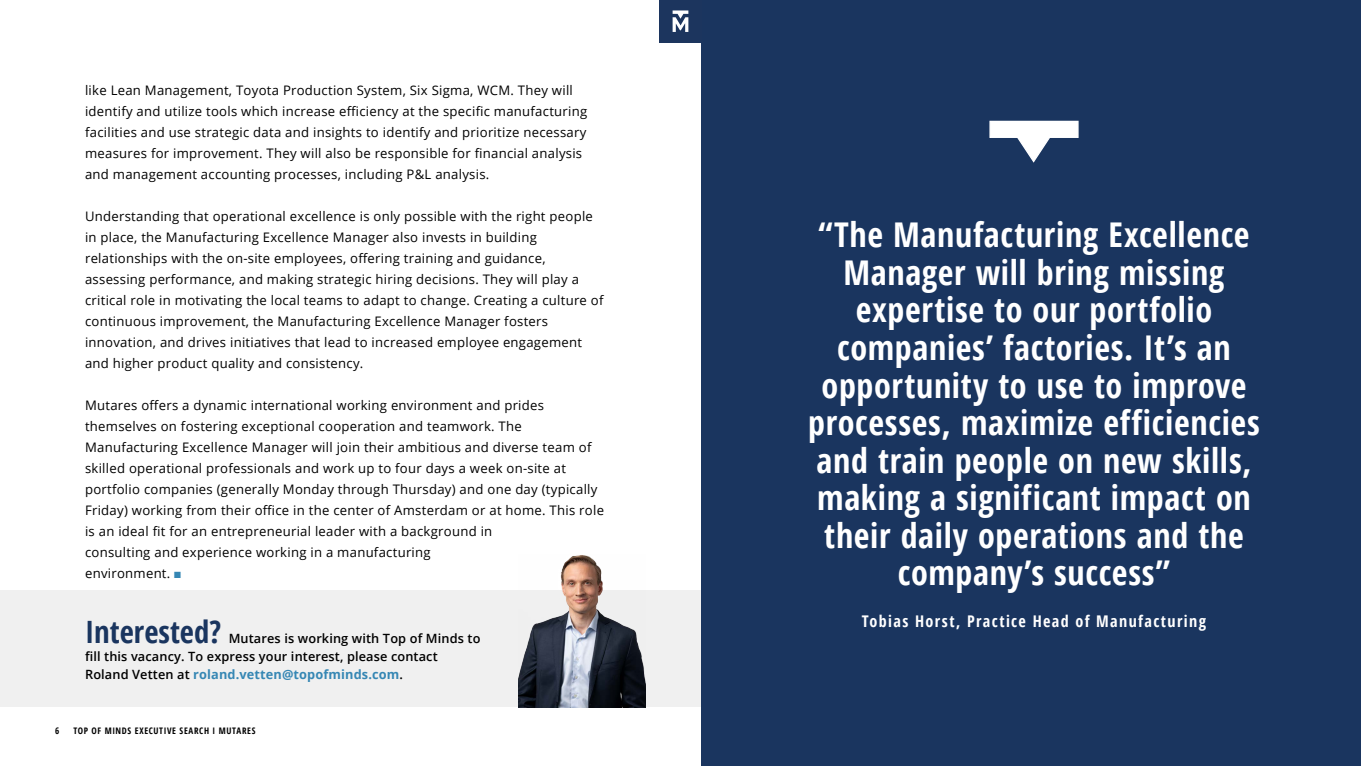
<style>
.page{position:relative;width:1361px;height:766px;background:#fff}
.page>*{position:absolute;margin:0;border:0;box-sizing:border-box;transform-origin:0 0}
.t1{font:700 condensed 34.05px/37.5px "Open Sans";letter-spacing:.02em;color:#fff;text-align:center}
.t2{font:700 condensed 30.75px "Open Sans";color:#1a355f}
.t3{font:700 condensed 16.12px "Open Sans";letter-spacing:.085em;color:#fff}
.t4{font:13.12px/21px "Open Sans";letter-spacing:.02em;color:#000}
.t5{font:600 12.75px/18px "Open Sans";letter-spacing:.01em;color:#000}
.t6{font:700 condensed 9px "Open Sans";letter-spacing:.075em;color:#000}
.s1{color:#3687b4}
.s2{font-weight:700;color:#3687b4}
</style>
<div class="page">
<div style="left:0;top:590px;width:702px;height:116px;background:#f0f0f0"></div>
<div style="left:702px;top:0;width:659px;height:765px;background:#1a355f"></div>
<svg style="left:989px;top:120px;width:90px;height:43px"></svg>
<img style="left:518px;top:555px;width:127px;height:151px">
<div style="left:659px;top:0;width:43px;height:43px;background:#1c355e"></div>
<svg style="left:672px;top:10px;width:16px;height:22px"></svg>
<p class="t4" style="left:85px;top:79px;width:504px">like Lean Management, Toyota Production System, Six Sigma, WCM. They will identify and utilize tools which increase efficiency at the specific manufacturing facilities and use strategic data and insights to identify and prioritize necessary measures for improvement. They will also be responsible for financial analysis and management accounting processes, including P&amp;L analysis.</p>
<p class="t4" style="left:85px;top:205px;width:520px">Understanding that operational excellence is only possible with the right people in place, the Manufacturing Excellence Manager also invests in building relationships with the on-site employees, offering training and guidance, assessing performance, and making strategic hiring decisions. They will play a critical role in motivating the local teams to adapt to change. Creating a culture of continuous improvement, the Manufacturing Excellence Manager fosters innovation, and drives initiatives that lead to increased employee engagement and higher product quality and consistency.</p>
<p class="t4" style="left:85px;top:394px;width:520px">Mutares offers a dynamic international working environment and prides themselves on fostering exceptional cooperation and teamwork. The Manufacturing Excellence Manager will join their ambitious and diverse team of skilled operational professionals and work up to four days a week on-site at portfolio companies (generally Monday through Thursday) and one day (typically Friday) working from their office in the center of Amsterdam or at home. This role is an ideal fit for an entrepreneurial leader with a background in<br>consulting and experience working in a manufacturing<br>environment. <span class="s1">■</span></p>
<h2 class="t2" style="left:85px;top:609px;width:138px">Interested?</h2>
<p class="t5" style="left:85px;top:628px;width:397px;text-indent:144px">Mutares is working with Top of Minds to fill this vacancy. To express your interest, please contact<br>Roland Vetten at <span class="s2">roland.vetten@topofminds.com</span>.</p>
<p class="t6" style="left:55px;top:724px;width:6px">6</p>
<p class="t6" style="left:73px;top:724px;width:184px">TOP OF MINDS EXECUTIVE SEARCH I MUTARES</p>
<p class="t1" style="left:808px;top:215px;width:453px">“The Manufacturing Excellence<br>Manager will bring missing expertise to our portfolio companies’ factories. It’s an opportunity to use to improve processes, maximize efficiencies and train people on new skills, making a significant impact on their daily operations and the company’s success”</p>
<p class="t3" style="left:862px;top:609px;width:346px">Tobias Horst, Practice Head of Manufacturing</p>
</div>
